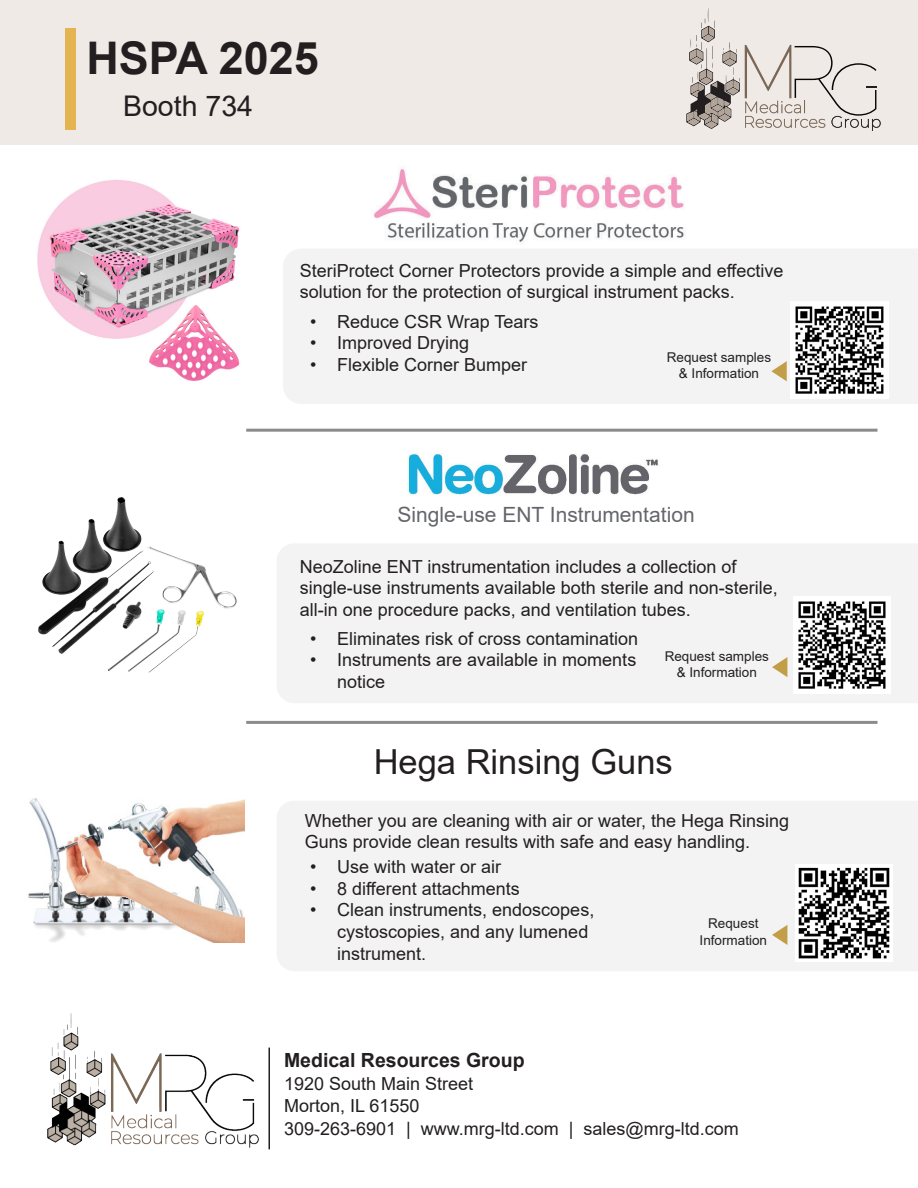
<style>
.page{position:relative;width:918px;height:1188px;background:#fff}
.page>*{position:absolute;margin:0;border:0;box-sizing:border-box;transform-origin:0 0}
.t1{font:700 45px "Arial";color:#231f20}
.t2{font:34.5px "Arial";color:#231f20}
.t3{font:28.5px "Arial";color:#231f20}
.t4{font:21px "Arial";color:#65666b}
.t5{font:700 19.5px "Arial";color:#231f20}
.t6{font:18px/21.6px "Arial";color:#231f20}
.t7{font:13.5px "Arial";color:#231f20}
</style>
<div class="page">
<img style="left:37px;top:180px;width:203px;height:201px">
<img style="left:373px;top:167px;width:312px;height:75px">
<hr style="left:246px;top:429px;width:632px;height:3px;background:#898c8b">
<div style="left:283px;top:249px;width:635px;height:155px;background:#f3f3f3"></div>
<img style="left:38px;top:497px;width:199px;height:176px">
<img style="left:28px;top:798px;width:216px;height:144px">
<img style="left:47px;top:1013px;width:212px;height:135px">
<div style="left:277px;top:544px;width:641px;height:159px;background:#f3f3f3"></div>
<div style="left:277px;top:801px;width:641px;height:170px;background:#f3f3f3"></div>
<hr style="left:246px;top:721px;width:632px;height:3px;background:#898c8b">
<div style="left:0;top:0;width:918px;height:145px;background:#f0eae6"></div>
<hr style="left:268px;top:1048px;width:2px;height:101px;background:#231f20">
<div style="left:65px;top:28px;width:11px;height:102px;background:#e3b44f"></div>
<img style="left:791px;top:301px;width:97px;height:97px">
<svg style="left:771px;top:361px;width:16px;height:20px"></svg>
<svg style="left:772px;top:657px;width:15px;height:20px"></svg>
<img style="left:794px;top:596px;width:97px;height:97px">
<svg style="left:772px;top:925px;width:15px;height:20px"></svg>
<img style="left:795px;top:865px;width:97px;height:97px">
<svg style="left:686px;top:8px;width:195px;height:123px"></svg>
<img style="left:408px;top:453px;width:250px;height:42px">
<p class="t1" style="left:86px;top:26px;width:234px">HSPA 2025</p>
<p class="t3" style="left:123px;top:87px;width:131px">Booth 734</p>
<p class="t6" style="left:300px;top:259px;width:485px">SteriProtect Corner Protectors provide a simple and effective solution for the protection of surgical instrument packs.</p>
<p class="t6" style="left:310px;top:310px;width:230px">• Reduce CSR Wrap Tears</p>
<p class="t6" style="left:310px;top:332px;width:161px">• Improved Drying</p>
<p class="t6" style="left:310px;top:353px;width:219px">• Flexible Corner Bumper</p>
<p class="t7" style="left:667px;top:347px;width:106px">Request samples</p>
<p class="t7" style="left:679px;top:364px;width:82px">&amp; Information</p>
<p class="t4" style="left:397px;top:500px;width:299px">Single-use ENT Instrumentation</p>
<p class="t6" style="left:300px;top:555px;width:438px">NeoZoline ENT instrumentation includes a collection of</p>
<p class="t6" style="left:300px;top:577px;width:480px">single-use instruments available both sterile and non-sterile,</p>
<p class="t6" style="left:300px;top:599px;width:393px">all-in one procedure packs, and ventilation tubes.</p>
<p class="t6" style="left:310px;top:628px;width:330px">• Eliminates risk of cross contamination</p>
<p class="t6" style="left:337px;top:649px;width:301px;text-indent:-27px">• Instruments are available in moments notice</p>
<p class="t7" style="left:665px;top:647px;width:106px">Request samples</p>
<p class="t7" style="left:677px;top:663px;width:82px">&amp; Information</p>
<p class="t2" style="left:374px;top:738px;width:301px">Hega Rinsing Guns</p>
<p class="t6" style="left:305px;top:809px;width:486px">Whether you are cleaning with air or water, the Hega Rinsing<br>Guns provide clean results with safe and easy handling.</p>
<p class="t6" style="left:310px;top:856px;width:193px">• Use with water or air</p>
<p class="t6" style="left:310px;top:878px;width:211px">• 8 different attachments</p>
<p class="t6" style="left:337px;top:899px;width:259px;text-indent:-27px">• Clean instruments, endoscopes, cystoscopies, and any lumened instrument.</p>
<p class="t7" style="left:708px;top:914px;width:52px">Request</p>
<p class="t7" style="left:700px;top:931px;width:69px">Information</p>
<p class="t5" style="left:284px;top:1047px;width:242px">Medical Resources Group</p>
<p class="t6" style="left:284px;top:1072px;width:191px">1920 South Main Street</p>
<p class="t6" style="left:284px;top:1095px;width:137px">Morton, IL 61550</p>
<p class="t6" style="left:284px;top:1117px;width:456px">309-263-6901 | www.mrg-ltd.com | sales@mrg-ltd.com</p>
</div>
